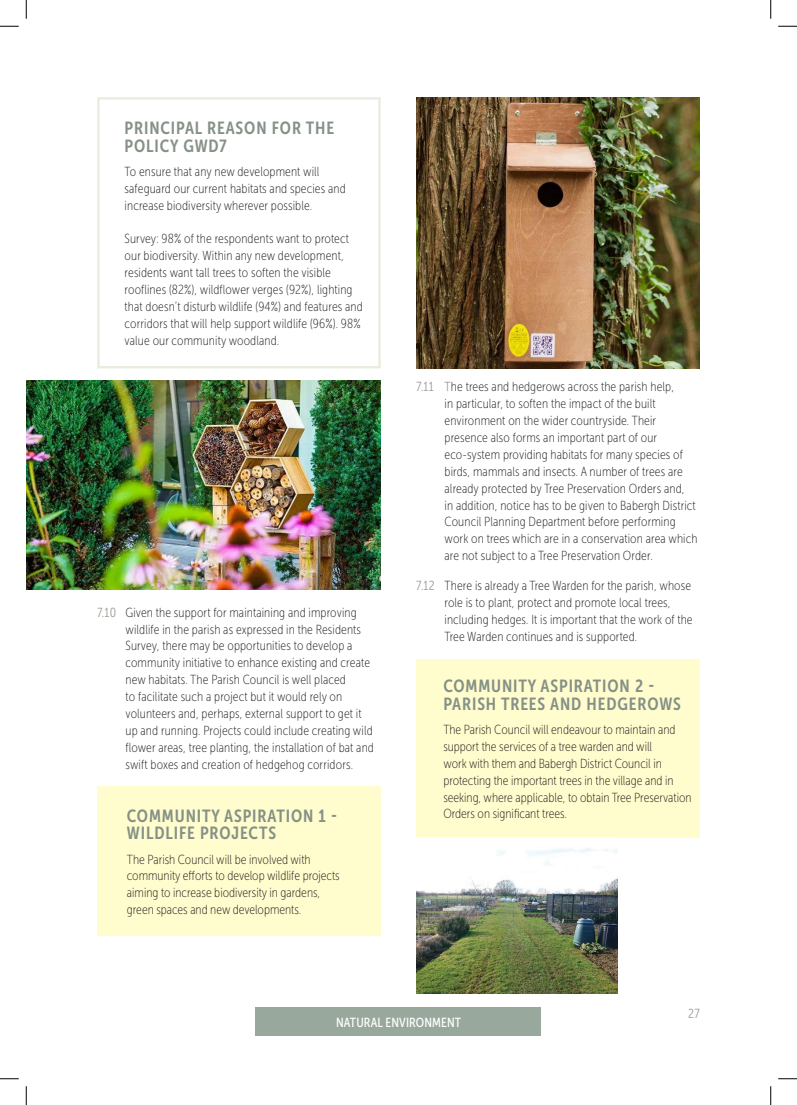
<style>
.page{position:relative;width:797px;height:1105px;background:#fff}
.page>*{position:absolute;margin:0;border:0;box-sizing:border-box;transform-origin:0 0}
.t1{font:17.5px/17.5px "Museo Sans Cond 700";letter-spacing:.05em;color:#859187}
.t2{font:13.12px/16.9px "Museo Sans Cond 100";letter-spacing:.01em;color:#231f20}
.MAP_TEXT{font:13.12px "Museo Sans Cond 500";letter-spacing:.01em;color:#fff}
.t3{font:13.12px "Museo Sans Cond 300";color:#a19c96}
.s1{font-family:"Museo Sans Cond 300";color:#a19c96}
</style>
<div class="page">
<div style="left:97px;top:786px;width:284px;height:150px;background:#fffccd"></div>
<img style="left:416px;top:97px;width:283px;height:271px">
<div style="left:416px;top:659px;width:283px;height:179px;background:#fffccd"></div>
<img style="left:26px;top:380px;width:355px;height:209px">
<img style="left:416px;top:848px;width:201px;height:145px">
<div style="left:255px;top:1008px;width:286px;height:28px;background:#99a89d"></div>
<svg style="left:0;top:25px;width:19px;height:2px"></svg>
<svg style="left:778px;top:25px;width:19px;height:2px"></svg>
<svg style="left:0;top:1078px;width:19px;height:1px"></svg>
<svg style="left:778px;top:1078px;width:19px;height:1px"></svg>
<svg style="left:25px;top:0;width:2px;height:19px"></svg>
<svg style="left:25px;top:1086px;width:2px;height:19px"></svg>
<svg style="left:770px;top:0;width:1px;height:19px"></svg>
<svg style="left:770px;top:1086px;width:1px;height:19px"></svg>
<p class="t1" style="left:125px;top:119px;width:211px">PRINCIPAL REASON FOR THE<br>POLICY GWD7</p>
<p class="t2" style="left:125px;top:163px;width:222px">To ensure that any new development will safeguard our current habitats and species and increase biodiversity wherever possible.</p>
<p class="t2" style="left:125px;top:231px;width:240px">Survey: 98% of the respondents want to protect our biodiversity. Within any new development, residents want tall trees to soften the visible rooflines (82%), wildflower verges (92%), lighting that doesn’t disturb wildlife (94%) and features and corridors that will help support wildlife (96%). 98% value our community woodland.</p>
<p class="t2" style="left:125px;top:604px;width:250px;text-indent:-28px"><span class="s1">7.10</span> Given the support for maintaining and improving wildlife in the parish as expressed in the Residents Survey, there may be opportunities to develop a community initiative to enhance existing and create new habitats. The Parish Council is well placed<br>to facilitate such a project but it would rely on volunteers and, perhaps, external support to get it up and running. Projects could include creating wild flower areas, tree planting, the installation of bat and swift boxes and creation of hedgehog corridors.</p>
<p class="t1" style="left:127px;top:807px;width:212px">COMMUNITY ASPIRATION 1 -<br>WILDLIFE PROJECTS</p>
<p class="t2" style="left:127px;top:851px;width:214px">The Parish Council will be involved with community efforts to develop wildlife projects aiming to increase biodiversity in gardens, green spaces and new developments.</p>
<p class="t2" style="left:444px;top:379px;width:254px;text-indent:-28px"><span class="s1">7.11 T</span>he trees and hedgerows across the parish help,<br>in particular, to soften the impact of the built environment on the wider countryside. Their presence also forms an important part of our eco-system providing habitats for many species of birds, mammals and insects. A number of trees are already protected by Tree Preservation Orders and,<br>in addition, notice has to be given to Babergh District Council Planning Department before performing work on trees which are in a conservation area which are not subject to a Tree Preservation Order.</p>
<p class="t2" style="left:444px;top:577px;width:249px;text-indent:-28px"><span class="s1">7.12</span> There is already a Tree Warden for the parish, whose role is to plant, protect and promote local trees, including hedges. It is important that the work of the Tree Warden continues and is supported.</p>
<p class="t1" style="left:443px;top:677px;width:239px">COMMUNITY ASPIRATION 2 -<br>PARISH TREES AND HEDGEROWS</p>
<p class="t2" style="left:443px;top:721px;width:234px">The Parish Council will endeavour to maintain and support the services of a tree warden and will</p>
<p class="t2" style="left:443px;top:755px;width:220px">work with them and Babergh District Council in</p>
<p class="t2" style="left:443px;top:772px;width:250px">protecting the important trees in the village and in seeking, where applicable, to obtain Tree Preservation<br>Orders on significant trees.</p>
<p class="MAP_TEXT" style="left:336px;top:1015px;width:127px">NATURAL ENVIRONMENT</p>
<p class="t3" style="left:688px;top:1006px;width:13px">27</p>
</div>
